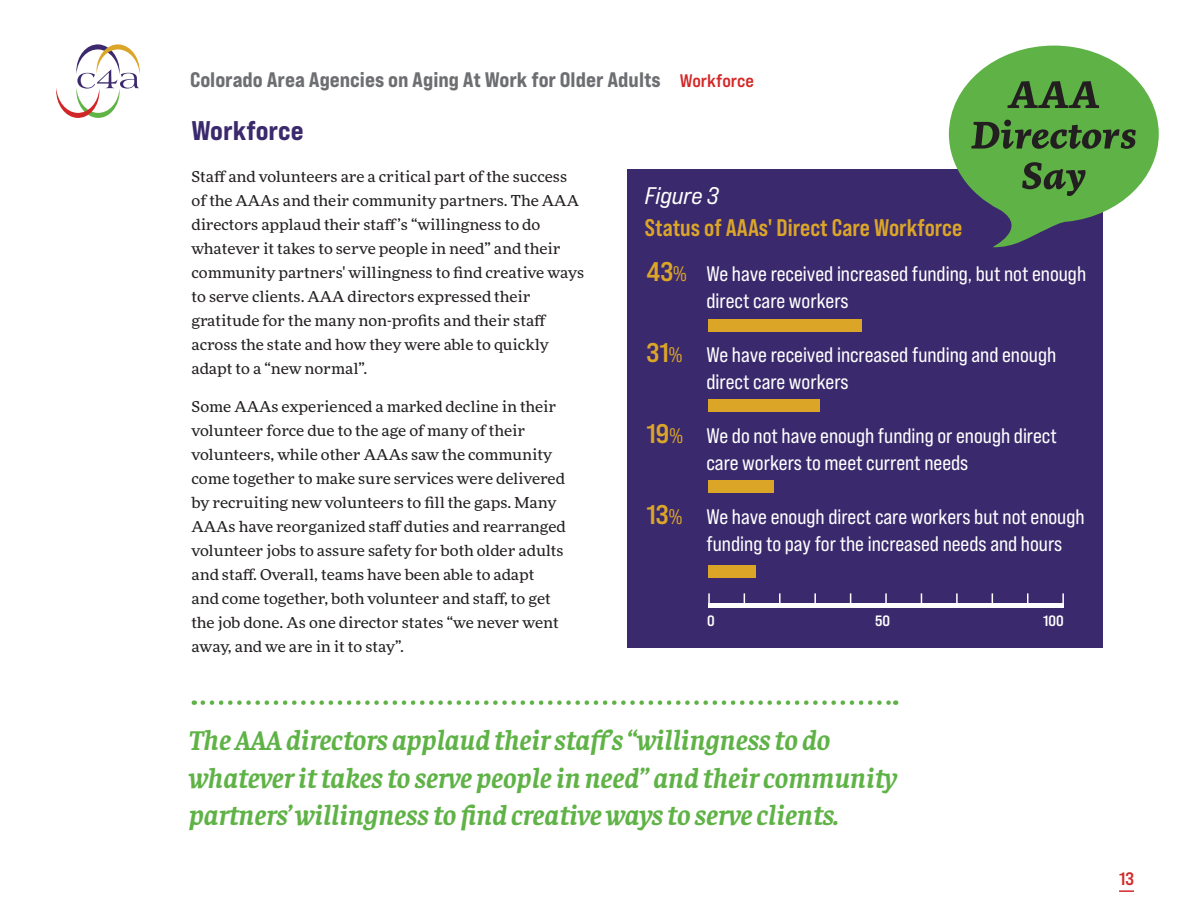
<style>
.page{position:relative;width:1188px;height:918px;background:#fff}
.page>*{position:absolute;margin:0;border:0;box-sizing:border-box;transform-origin:0 0}
.t1{font:italic 700 28.5px/37.5px "Faustina";color:#5fb346}
.t2{font:27px "Bebas Neue Pro Exp Eb";color:#3b296d}
.t3{font:24px "Bebas Neue Pro Sm E Bd";color:#dba628}
.t4{font:24px "Bebas Neue Pro Exp It";color:#fff}
.t5{font:21px/27px "Bebas Neue Pro Sm E Rg";color:#fff}
.t6{font:21px "Bebas Neue Pro Exp Eb";color:#6d6e71}
.t7{font:18px "Bebas Neue Pro Exp Bd";color:#d22827}
.t8{font:expanded 15px/24px "More Pro";color:#231f20}
.t9{font:15px "Bebas Neue Pro Exp Bd";color:#fff}
.s1{font-family:"Bebas Neue Pro Exp Bd";font-size:18.15px;color:#d22827}
.s2{font-family:"Bebas Neue Pro Exp Bd";font-size:27px;color:#dba628}
.s3{color:#dba628}
</style>
<div class="page">
<svg style="left:1119px;top:890px;width:15px;height:2px"></svg>
<svg style="left:56px;top:44px;width:84px;height:74px"></svg>
<div style="left:627px;top:170px;width:476px;height:478px;background:#3b296d"></div>
<svg style="left:708px;top:593px;width:2px;height:10px"></svg>
<svg style="left:779px;top:593px;width:2px;height:10px"></svg>
<svg style="left:814px;top:593px;width:2px;height:10px"></svg>
<svg style="left:885px;top:593px;width:2px;height:10px"></svg>
<svg style="left:956px;top:593px;width:2px;height:10px"></svg>
<svg style="left:1062px;top:593px;width:2px;height:10px"></svg>
<hr style="left:708px;top:603px;width:356px;height:4px;background:#fff">
<div style="left:708px;top:565px;width:48px;height:13px;background:#dba628"></div>
<div style="left:708px;top:480px;width:66px;height:13px;background:#dba628"></div>
<div style="left:708px;top:400px;width:112px;height:12px;background:#dba628"></div>
<div style="left:708px;top:319px;width:154px;height:12px;background:#dba628"></div>
<svg style="left:949px;top:46px;width:210px;height:202px"></svg>
<svg style="left:203px;top:700px;width:693px;height:5px"></svg>
<h3 class="t6" style="left:190px;top:67px;width:565px">Colorado Area Agencies on Aging At Work for Older Adults <span class="s1">Workforce</span></h3>
<h2 class="t2" style="left:192px;top:114px;width:113px">Workforce</h2>
<p class="t8" style="left:192px;top:164px;width:394px">Staff and volunteers are a critical part of the success of the AAAs and their community partners. The AAA directors applaud their staff’s “willingness to do whatever it takes to serve people in need” and their community partners' willingness to find creative ways to serve clients. AAA directors expressed their gratitude for the many non-profits and their staff across the state and how they were able to quickly adapt to a “new normal”.</p>
<p class="t8" style="left:192px;top:394px;width:376px">Some AAAs experienced a marked decline in their volunteer force due to the age of many of their volunteers, while other AAAs saw the community come together to make sure services were delivered by recruiting new volunteers to fill the gaps. Many AAAs have reorganized staff duties and rearranged volunteer jobs to assure safety for both older adults and staff. Overall, teams have been able to adapt<br>and come together, both volunteer and staff, to get the job done. As one director states “we never went away, and we are in it to stay”.</p>
<h3 class="t4" style="left:645px;top:181px;width:75px">Figure 3</h3>
<h3 class="t3" style="left:645px;top:213px;width:319px">Status of AAAs' Direct Care Workforce</h3>
<h3 class="t5" style="left:706px;top:259px;width:381px;text-indent:-60px"><span class="s2">43</span><span class="s3">%</span> We have received increased funding, but not enough direct care workers</h3>
<h3 class="t5" style="left:706px;top:340px;width:351px;text-indent:-60px"><span class="s2">31</span><span class="s3">%</span> We have received increased funding and enough direct care workers</h3>
<h3 class="t5" style="left:706px;top:421px;width:352px;text-indent:-60px"><span class="s2">19</span><span class="s3">%</span> We do not have enough funding or enough direct care workers to meet current needs</h3>
<h3 class="t5" style="left:706px;top:502px;width:380px;text-indent:-60px"><span class="s2">13</span><span class="s3">%</span> We have enough direct care workers but not enough funding to pay for the increased needs and hours</h3>
<p class="t9" style="left:707px;top:611px;width:9px">0</p>
<p class="t9" style="left:875px;top:611px;width:16px">50</p>
<p class="t9" style="left:1043px;top:611px;width:22px">100</p>
<h1 class="t1" style="left:189px;top:720px;width:709px">The AAA directors applaud their staff’s “willingness to do whatever it takes to serve people in need” and their community partners’ willingness to find creative ways to serve clients.</h1>
<p class="t7" style="left:1119px;top:868px;width:16px">13</p>
</div>
